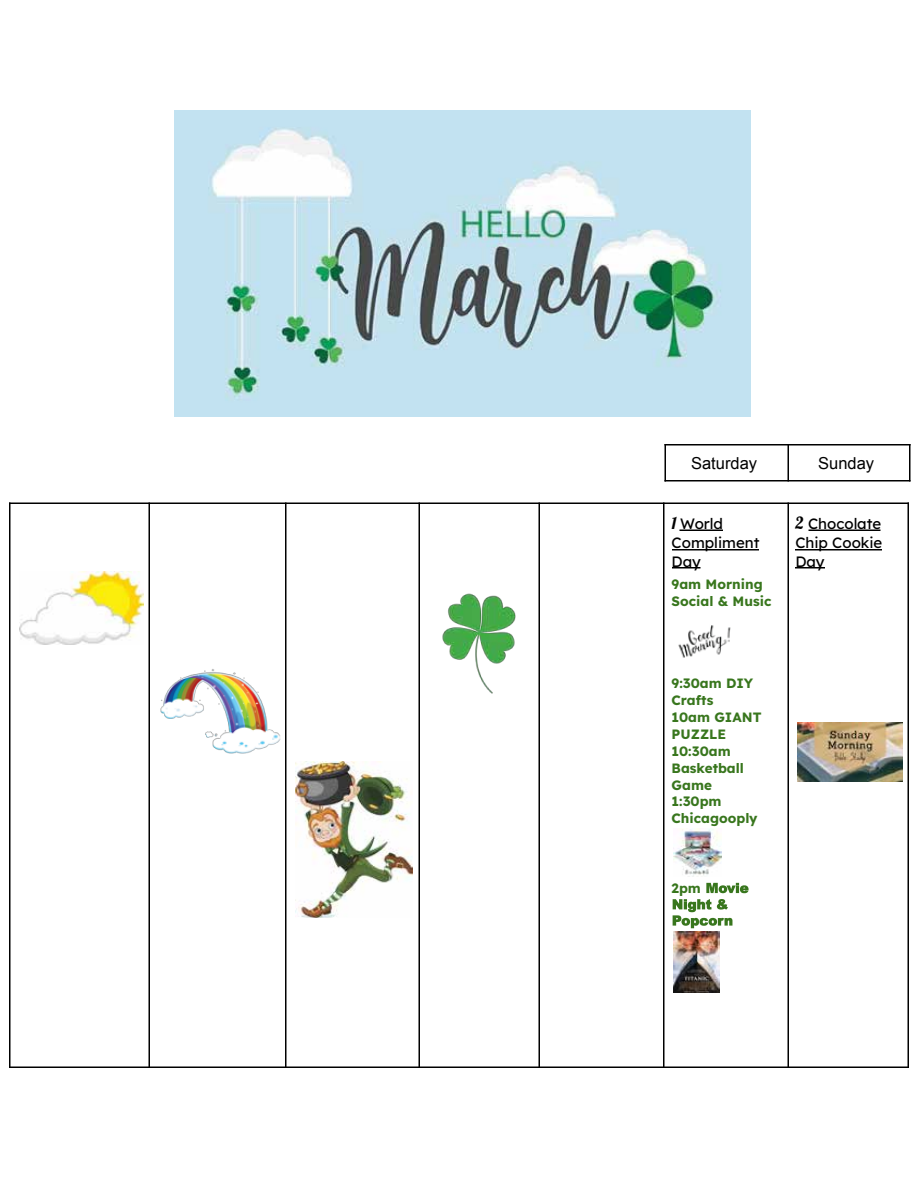
<style>
.page{position:relative;width:918px;height:1188px;background:#fff}
.page>*{position:absolute;margin:0;border:0;box-sizing:border-box;transform-origin:0 0}
.t1{font:16.5px "Arial";color:#000}
.t2{font:15px/18.9px "Lexend";color:#000}
.t3{font:700 13.5px/16.8px "Lexend";color:#38761d}
.s1{font-family:"Lobster";font-size:16.5px}
</style>
<div class="page">
<svg style="left:706px;top:883px;width:43px;height:10px"></svg>
<svg style="left:673px;top:899px;width:59px;height:29px"></svg>
<hr style="left:680px;top:530px;width:43px;height:1px;background:#000">
<hr style="left:672px;top:549px;width:87px;height:1px;background:#000">
<svg style="left:672px;top:567px;width:28px;height:1px"></svg>
<hr style="left:808px;top:530px;width:72px;height:1px;background:#000">
<hr style="left:795px;top:549px;width:87px;height:1px;background:#000">
<hr style="left:795px;top:567px;width:30px;height:1px;background:#000">
<hr style="left:664px;top:444px;width:2px;height:38px;background:#000">
<hr style="left:788px;top:444px;width:1px;height:38px;background:#000">
<hr style="left:909px;top:444px;width:1px;height:38px;background:#000">
<hr style="left:664px;top:444px;width:246px;height:2px;background:#000">
<hr style="left:664px;top:480px;width:246px;height:2px;background:#000">
<hr style="left:9px;top:502px;width:1px;height:566px;background:#000">
<hr style="left:148px;top:502px;width:2px;height:566px;background:#000">
<hr style="left:285px;top:502px;width:1px;height:566px;background:#000">
<hr style="left:418px;top:502px;width:2px;height:566px;background:#000">
<hr style="left:538px;top:502px;width:2px;height:566px;background:#000">
<hr style="left:663px;top:502px;width:1px;height:566px;background:#000">
<hr style="left:788px;top:502px;width:1px;height:566px;background:#000">
<hr style="left:908px;top:502px;width:1px;height:566px;background:#000">
<hr style="left:9px;top:502px;width:900px;height:2px;background:#000">
<hr style="left:9px;top:1066px;width:900px;height:2px;background:#000">
<img style="left:174px;top:110px;width:576px;height:306px">
<img style="left:19px;top:571px;width:125px;height:73px">
<img style="left:160px;top:669px;width:120px;height:85px">
<img style="left:296px;top:761px;width:117px;height:156px">
<img style="left:442px;top:593px;width:74px;height:101px">
<img style="left:678px;top:625px;width:53px;height:33px">
<img style="left:674px;top:829px;width:47px;height:47px">
<img style="left:674px;top:931px;width:46px;height:62px">
<img style="left:798px;top:723px;width:104px;height:58px">
<p class="t1" style="left:691px;top:452px;width:68px">Saturday</p>
<p class="t1" style="left:818px;top:452px;width:57px">Sunday</p>
<p class="t2" style="left:672px;top:513px;width:89px"><span class="s1">1</span> World<br>Compliment<br>Day</p>
<p class="t3" style="left:672px;top:575px;width:101px">9am Morning<br>Social &amp; Music</p>
<p class="t2" style="left:795px;top:513px;width:89px;text-align:justify"><span class="s1">2</span> Chocolate Chip Cookie Day</p>
<p class="t3" style="left:672px;top:674px;width:91px">9:30am DIY<br>Crafts<br>10am GIANT<br>PUZZLE<br>10:30am<br>Basketball<br>Game<br>1:30pm<br>Chicagooply</p>
<p class="t3" style="left:672px;top:879px;width:31px">2pm</p>
</div>
